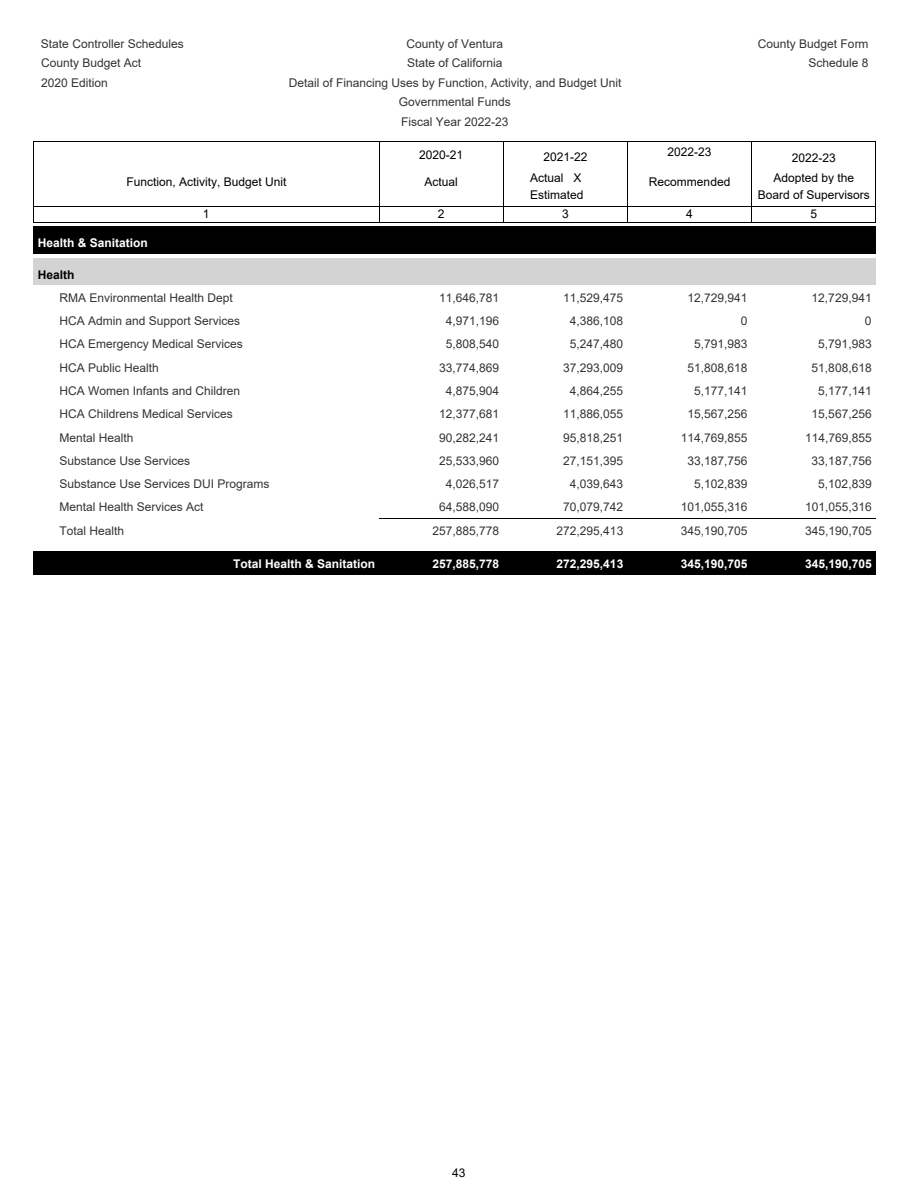
<style>
.page{position:relative;width:918px;height:1188px;background:#fff}
.page>*{position:absolute;margin:0;border:0;box-sizing:border-box;transform-origin:0 0}
.t1{font:12px/19.5px "Arial";color:#333;text-align:center}
.t2{font:12px "Arial";color:#000}
.t3{font:700 12px "Arial";color:#fff}
.t4{font:700 12px "Arial";color:#000}
.t5{font:12px "Arial";color:#000}
</style>
<div class="page">
<hr style="left:33px;top:141px;width:346px;height:1px;background:#000">
<hr style="left:379px;top:141px;width:124px;height:1px;background:#000">
<hr style="left:503px;top:141px;width:124px;height:1px;background:#000">
<hr style="left:627px;top:141px;width:125px;height:1px;background:#000">
<hr style="left:751px;top:141px;width:125px;height:1px;background:#000">
<hr style="left:34px;top:206px;width:345px;height:1px;background:#000">
<hr style="left:379px;top:206px;width:124px;height:1px;background:#000">
<hr style="left:503px;top:206px;width:124px;height:1px;background:#000">
<hr style="left:627px;top:206px;width:125px;height:1px;background:#000">
<hr style="left:751px;top:206px;width:124px;height:1px;background:#000">
<hr style="left:33px;top:222px;width:346px;height:1px;background:#000">
<hr style="left:379px;top:222px;width:124px;height:1px;background:#000">
<hr style="left:503px;top:222px;width:124px;height:1px;background:#000">
<hr style="left:627px;top:222px;width:125px;height:1px;background:#000">
<hr style="left:752px;top:222px;width:124px;height:1px;background:#000">
<div style="left:33px;top:227px;width:346px;height:27px;background:#000"></div>
<div style="left:379px;top:227px;width:124px;height:27px;background:#000"></div>
<div style="left:503px;top:227px;width:124px;height:27px;background:#000"></div>
<div style="left:627px;top:227px;width:125px;height:27px;background:#000"></div>
<div style="left:752px;top:227px;width:124px;height:27px;background:#000"></div>
<svg style="left:33px;top:142px;width:1px;height:85px"></svg>
<svg style="left:379px;top:142px;width:1px;height:85px"></svg>
<svg style="left:503px;top:142px;width:1px;height:85px"></svg>
<svg style="left:627px;top:142px;width:1px;height:85px"></svg>
<svg style="left:751px;top:142px;width:1px;height:85px"></svg>
<svg style="left:875px;top:142px;width:1px;height:85px"></svg>
<hr style="left:33px;top:254px;width:346px;height:1px;background:#000">
<hr style="left:379px;top:254px;width:124px;height:1px;background:#000">
<hr style="left:503px;top:254px;width:124px;height:1px;background:#000">
<hr style="left:627px;top:254px;width:125px;height:1px;background:#000">
<hr style="left:752px;top:254px;width:124px;height:1px;background:#000">
<div style="left:33px;top:258px;width:843px;height:27px;background:#d3d3d3"></div>
<hr style="left:379px;top:518px;width:124px;height:1px;background:#000">
<hr style="left:503px;top:518px;width:124px;height:1px;background:#000">
<hr style="left:627px;top:518px;width:125px;height:1px;background:#000">
<hr style="left:752px;top:518px;width:124px;height:1px;background:#000">
<div style="left:33px;top:552px;width:346px;height:23px;background:#000"></div>
<div style="left:379px;top:552px;width:124px;height:23px;background:#000"></div>
<div style="left:503px;top:552px;width:124px;height:23px;background:#000"></div>
<div style="left:627px;top:552px;width:125px;height:23px;background:#000"></div>
<div style="left:752px;top:552px;width:124px;height:23px;background:#000"></div>
<p class="t1" style="left:41px;top:35px;width:144px">State Controller Schedules</p>
<p class="t1" style="left:406px;top:35px;width:98px">County of Ventura</p>
<p class="t1" style="left:758px;top:35px;width:112px">County Budget Form</p>
<p class="t1" style="left:41px;top:55px;width:102px">County Budget Act</p>
<p class="t1" style="left:407px;top:55px;width:97px">State of California</p>
<p class="t1" style="left:808px;top:55px;width:62px">Schedule 8</p>
<p class="t1" style="left:41px;top:74px;width:68px">2020 Edition</p>
<p class="t1" style="left:289px;top:74px;width:334px">Detail of Financing Uses by Function, Activity, and Budget Unit<br>Governmental Funds<br>Fiscal Year 2022-23</p>
<p class="t2" style="left:419px;top:151px;width:46px">2020-21</p>
<p class="t2" style="left:543px;top:152px;width:46px">2021-22</p>
<p class="t2" style="left:668px;top:148px;width:46px">2022-23</p>
<p class="t2" style="left:792px;top:154px;width:46px">2022-23</p>
<p class="t2" style="left:126px;top:177px;width:162px">Function, Activity, Budget Unit</p>
<p class="t2" style="left:425px;top:177px;width:35px">Actual</p>
<p class="t2" style="left:530px;top:173px;width:53px">Actual X</p>
<p class="t2" style="left:649px;top:177px;width:83px">Recommended</p>
<p class="t2" style="left:774px;top:173px;width:82px">Adopted by the</p>
<p class="t2" style="left:530px;top:190px;width:55px">Estimated</p>
<p class="t2" style="left:758px;top:190px;width:114px">Board of Supervisors</p>
<p class="t2" style="left:203px;top:209px;width:8px">1</p>
<p class="t2" style="left:438px;top:209px;width:8px">2</p>
<p class="t2" style="left:562px;top:209px;width:8px">3</p>
<p class="t2" style="left:686px;top:209px;width:8px">4</p>
<p class="t2" style="left:810px;top:209px;width:8px">5</p>
<p class="t3" style="left:38px;top:239px;width:112px">Health &amp; Sanitation</p>
<p class="t4" style="left:38px;top:270px;width:38px">Health</p>
<p class="t1" style="left:59px;top:289px;width:175px">RMA Environmental Health Dept</p>
<p class="t1" style="left:439px;top:289px;width:62px">11,646,781</p>
<p class="t1" style="left:563px;top:289px;width:62px">11,529,475</p>
<p class="t1" style="left:687px;top:289px;width:62px">12,729,941</p>
<p class="t1" style="left:812px;top:289px;width:62px">12,729,941</p>
<p class="t1" style="left:59px;top:312px;width:182px">HCA Admin and Support Services</p>
<p class="t1" style="left:446px;top:312px;width:55px">4,971,196</p>
<p class="t1" style="left:570px;top:312px;width:55px">4,386,108</p>
<p class="t1" style="left:741px;top:312px;width:8px">0</p>
<p class="t1" style="left:865px;top:312px;width:8px">0</p>
<p class="t1" style="left:59px;top:336px;width:185px">HCA Emergency Medical Services</p>
<p class="t1" style="left:446px;top:336px;width:55px">5,808,540</p>
<p class="t1" style="left:570px;top:336px;width:55px">5,247,480</p>
<p class="t1" style="left:694px;top:336px;width:55px">5,791,983</p>
<p class="t1" style="left:818px;top:336px;width:55px">5,791,983</p>
<p class="t1" style="left:59px;top:359px;width:101px">HCA Public Health</p>
<p class="t1" style="left:439px;top:359px;width:62px">33,774,869</p>
<p class="t1" style="left:563px;top:359px;width:62px">37,293,009</p>
<p class="t1" style="left:687px;top:359px;width:62px">51,808,618</p>
<p class="t1" style="left:812px;top:359px;width:62px">51,808,618</p>
<p class="t1" style="left:59px;top:382px;width:182px">HCA Women Infants and Children</p>
<p class="t1" style="left:446px;top:382px;width:55px">4,875,904</p>
<p class="t1" style="left:570px;top:382px;width:55px">4,864,255</p>
<p class="t1" style="left:694px;top:382px;width:55px">5,177,141</p>
<p class="t1" style="left:818px;top:382px;width:55px">5,177,141</p>
<p class="t1" style="left:59px;top:405px;width:175px">HCA Childrens Medical Services</p>
<p class="t1" style="left:439px;top:405px;width:62px">12,377,681</p>
<p class="t1" style="left:563px;top:405px;width:62px">11,886,055</p>
<p class="t1" style="left:687px;top:405px;width:62px">15,567,256</p>
<p class="t1" style="left:812px;top:405px;width:62px">15,567,256</p>
<p class="t1" style="left:59px;top:429px;width:76px">Mental Health</p>
<p class="t1" style="left:439px;top:429px;width:62px">90,282,241</p>
<p class="t1" style="left:563px;top:429px;width:62px">95,818,251</p>
<p class="t1" style="left:681px;top:429px;width:68px">114,769,855</p>
<p class="t1" style="left:805px;top:429px;width:68px">114,769,855</p>
<p class="t1" style="left:59px;top:452px;width:132px">Substance Use Services</p>
<p class="t1" style="left:439px;top:452px;width:62px">25,533,960</p>
<p class="t1" style="left:563px;top:452px;width:62px">27,151,395</p>
<p class="t1" style="left:687px;top:452px;width:62px">33,187,756</p>
<p class="t1" style="left:812px;top:452px;width:62px">33,187,756</p>
<p class="t1" style="left:59px;top:475px;width:212px">Substance Use Services DUI Programs</p>
<p class="t1" style="left:446px;top:475px;width:55px">4,026,517</p>
<p class="t1" style="left:570px;top:475px;width:55px">4,039,643</p>
<p class="t1" style="left:694px;top:475px;width:55px">5,102,839</p>
<p class="t1" style="left:818px;top:475px;width:55px">5,102,839</p>
<p class="t1" style="left:59px;top:499px;width:146px">Mental Health Services Act</p>
<p class="t1" style="left:439px;top:499px;width:62px">64,588,090</p>
<p class="t1" style="left:563px;top:499px;width:62px">70,079,742</p>
<p class="t1" style="left:681px;top:499px;width:68px">101,055,316</p>
<p class="t1" style="left:805px;top:499px;width:68px">101,055,316</p>
<p class="t1" style="left:59px;top:522px;width:66px">Total Health</p>
<p class="t1" style="left:432px;top:522px;width:68px">257,885,778</p>
<p class="t1" style="left:557px;top:522px;width:68px">272,295,413</p>
<p class="t1" style="left:681px;top:522px;width:68px">345,190,705</p>
<p class="t1" style="left:805px;top:522px;width:68px">345,190,705</p>
<p class="t3" style="left:233px;top:559px;width:144px">Total Health &amp; Sanitation</p>
<p class="t3" style="left:432px;top:559px;width:68px">257,885,778</p>
<p class="t3" style="left:557px;top:559px;width:68px">272,295,413</p>
<p class="t3" style="left:681px;top:559px;width:68px">345,190,705</p>
<p class="t3" style="left:805px;top:559px;width:68px">345,190,705</p>
<p class="t5" style="left:452px;top:1165px;width:15px">43</p>
</div>
